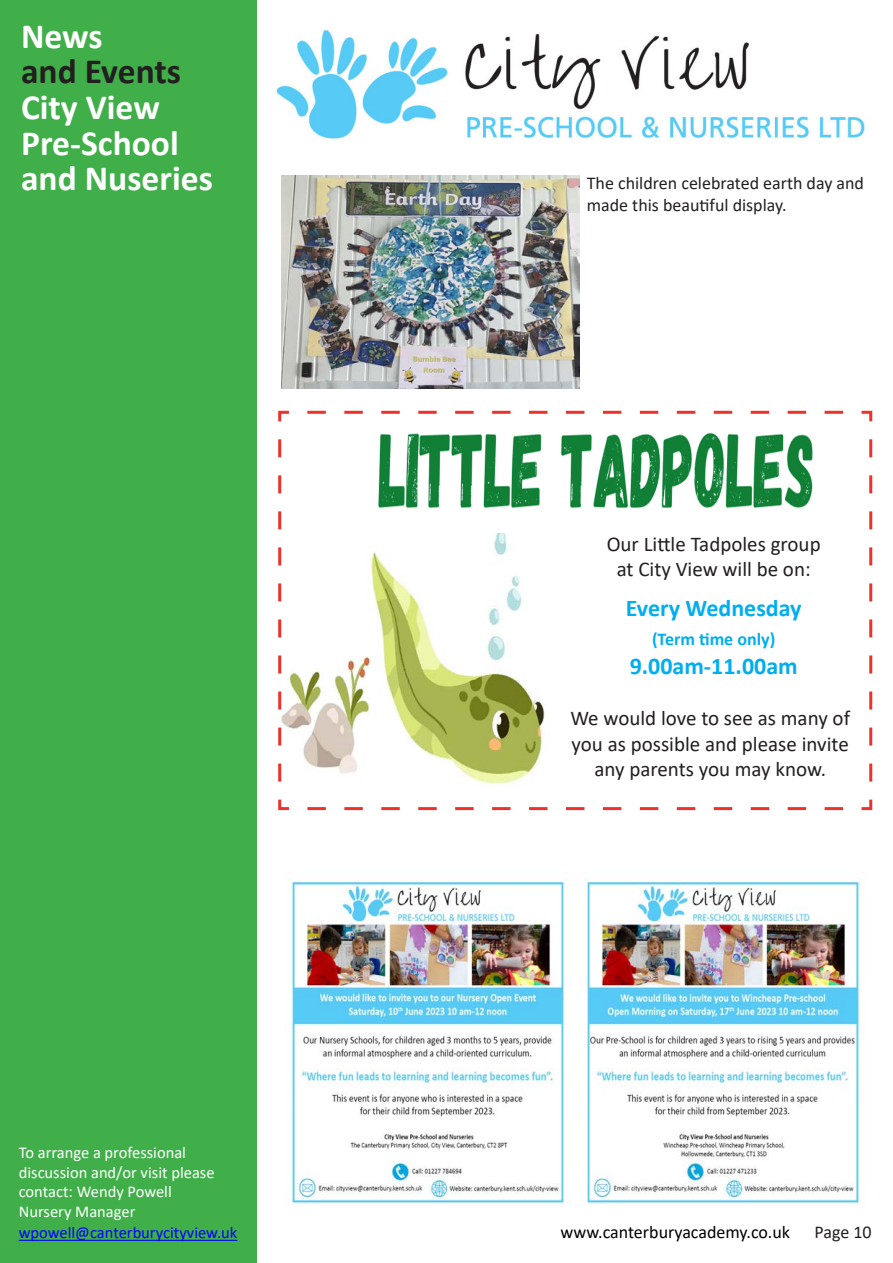
<style>
.page{position:relative;width:893px;height:1263px;background:#fff}
.page>*{position:absolute;margin:0;border:0;box-sizing:border-box;transform-origin:0 0}
.t1{font:700 35.55px "Calibri";color:#fff}
.t2{font:700 35.55px "Calibri";color:#231f20}
.t3{font:700 24px "Calibri";color:#00aeef}
.t4{font:21px/25.2px "Calibri";color:#231f20;text-align:center}
.t5{font:18px/21.6px "Calibri";color:#231f20}
.t6{font:18px "Calibri";color:#000}
.t7{font:700 18px "Calibri";color:#00aeef}
.t8{font:16.5px "Calibri";color:#fff}
.t9{font:16.5px "Calibri";color:#00f}
</style>
<div class="page">
<div style="left:0;top:0;width:256px;height:1263px;background:#40ae49"></div>
<hr style="left:19px;top:1240px;width:218px;height:1px;background:#00f">
<img style="left:274px;top:29px;width:591px;height:111px">
<img style="left:290px;top:881px;width:278px;height:323px">
<img style="left:585px;top:881px;width:278px;height:323px">
<img style="left:282px;top:176px;width:297px;height:212px">
<svg style="left:278px;top:410px;width:595px;height:401px"></svg>
<p class="t1" style="left:21px;top:11px;width:83px">News</p>
<p class="t2" style="left:21px;top:46px;width:161px">and Events</p>
<p class="t1" style="left:21px;top:82px;width:140px">City View</p>
<p class="t1" style="left:21px;top:118px;width:159px">Pre-School</p>
<p class="t1" style="left:21px;top:153px;width:193px">and Nuseries</p>
<p class="t5" style="left:587px;top:172px;width:279px">The children celebrated earth day and made this beautiful display.</p>
<p class="t8" style="left:19px;top:1141px;width:169px">To arrange a professional</p>
<p class="t8" style="left:19px;top:1161px;width:197px">discussion and/or visit please</p>
<p class="t8" style="left:19px;top:1180px;width:155px">contact: Wendy Powell</p>
<p class="t8" style="left:19px;top:1200px;width:118px">Nursery Manager</p>
<p class="t9" style="left:19px;top:1221px;width:220px">wpowell@canterburycityview.uk</p>
<p class="t4" style="left:607px;top:530px;width:215px">Our Little Tadpoles group</p>
<p class="t4" style="left:617px;top:556px;width:195px">at City View will be on:</p>
<p class="t3" style="left:626px;top:591px;width:177px">Every Wednesday</p>
<p class="t7" style="left:652px;top:626px;width:125px">(Term time only)</p>
<p class="t3" style="left:630px;top:649px;width:170px">9.00am-11.00am</p>
<p class="t4" style="left:570px;top:705px;width:281px">We would love to see as many of you as possible and please invite any parents you may know.</p>
<p class="t6" style="left:561px;top:1220px;width:231px">www.canterburyacademy.co.uk</p>
<p class="t5" style="left:815px;top:1221px;width:59px">Page 10</p>
</div>
